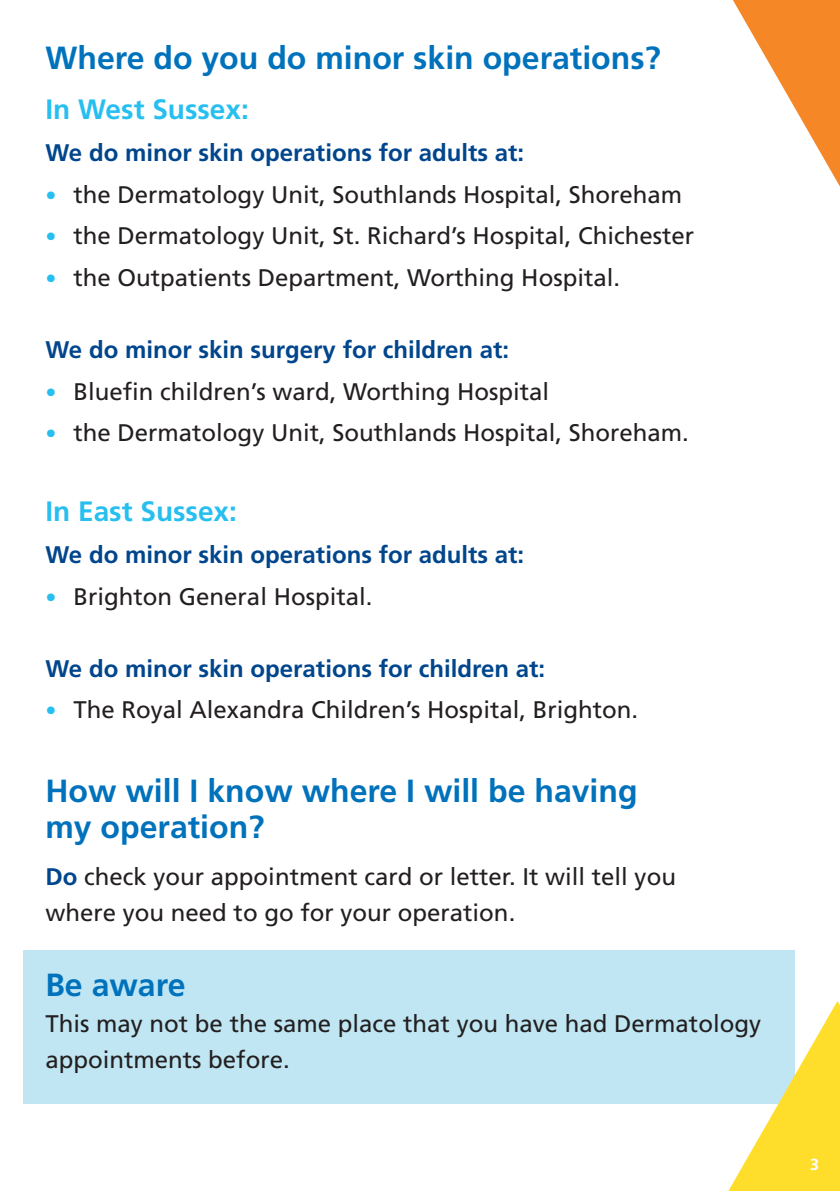
<style>
.page{position:relative;width:840px;height:1191px;background:#fff}
.page>*{position:absolute;margin:0;border:0;box-sizing:border-box;transform-origin:0 0}
.Large_title{font:700 32px/36px "Frutiger LT Std";color:#0072bc}
.Large_title-2{font:700 32px "Frutiger";color:#0072bc}
.Large_title-3{font:700 28px "Frutiger LT Std";color:#26bff0}
.Bullet_points{font:24px/36px "Frutiger LT Std";color:#231f20}
.Bullet_points-2{font:700 24px "Frutiger LT Std";color:#01468c}
.t1{font:700 16px "Frutiger";color:#fff}
.s1{font-family:"Frutiger";font-size:22px;color:#26bff0}
.s2{font-weight:700;color:#01468c}
</style>
<div class="page">
<div style="left:23px;top:950px;width:771px;height:153px;background:#bfe6f2"></div>
<svg style="left:728px;top:1001px;width:111px;height:190px"></svg>
<svg style="left:733px;top:0;width:106px;height:185px"></svg>
<p class="Large_title" style="left:45px;top:40px;width:616px">Where do you do minor skin operations?</p>
<p class="Large_title-3" style="left:45px;top:93px;width:205px">In West Sussex:</p>
<p class="Bullet_points-2" style="left:45px;top:138px;width:480px">We do minor skin operations for adults at:</p>
<p class="Bullet_points" style="left:45px;top:176px;width:638px"><span class="s1">•</span> the Dermatology Unit, Southlands Hospital, Shoreham</p>
<p class="Bullet_points" style="left:45px;top:218px;width:650px"><span class="s1">•</span> the Dermatology Unit, St. Richard’s Hospital, Chichester</p>
<p class="Bullet_points" style="left:45px;top:260px;width:576px"><span class="s1">•</span> the Outpatients Department, Worthing Hospital.</p>
<p class="Bullet_points-2" style="left:45px;top:335px;width:465px">We do minor skin surgery for children at:</p>
<p class="Bullet_points" style="left:45px;top:373px;width:505px"><span class="s1">•</span> Bluefin children’s ward, Worthing Hospital</p>
<p class="Bullet_points" style="left:45px;top:415px;width:644px"><span class="s1">•</span> the Dermatology Unit, Southlands Hospital, Shoreham.</p>
<p class="Large_title-3" style="left:45px;top:495px;width:193px">In East Sussex:</p>
<p class="Bullet_points-2" style="left:45px;top:540px;width:480px">We do minor skin operations for adults at:</p>
<p class="Bullet_points" style="left:45px;top:578px;width:328px"><span class="s1">•</span> Brighton General Hospital.</p>
<p class="Bullet_points-2" style="left:45px;top:654px;width:501px">We do minor skin operations for children at:</p>
<p class="Bullet_points" style="left:45px;top:692px;width:594px"><span class="s1">•</span> The Royal Alexandra Children’s Hospital, Brighton.</p>
<p class="Large_title" style="left:45px;top:773px;width:593px">How will I know where I will be having my operation?</p>
<p class="Bullet_points" style="left:45px;top:859px;width:631px"><span class="s2">Do</span> check your appointment card or letter. It will tell you where you need to go for your operation.</p>
<p class="Large_title-2" style="left:45px;top:965px;width:141px">Be aware</p>
<p class="Bullet_points" style="left:45px;top:1005px;width:716px">This may not be the same place that you have had Dermatology appointments before.</p>
<p class="t1" style="left:809px;top:1154px;width:10px">3</p>
</div>
